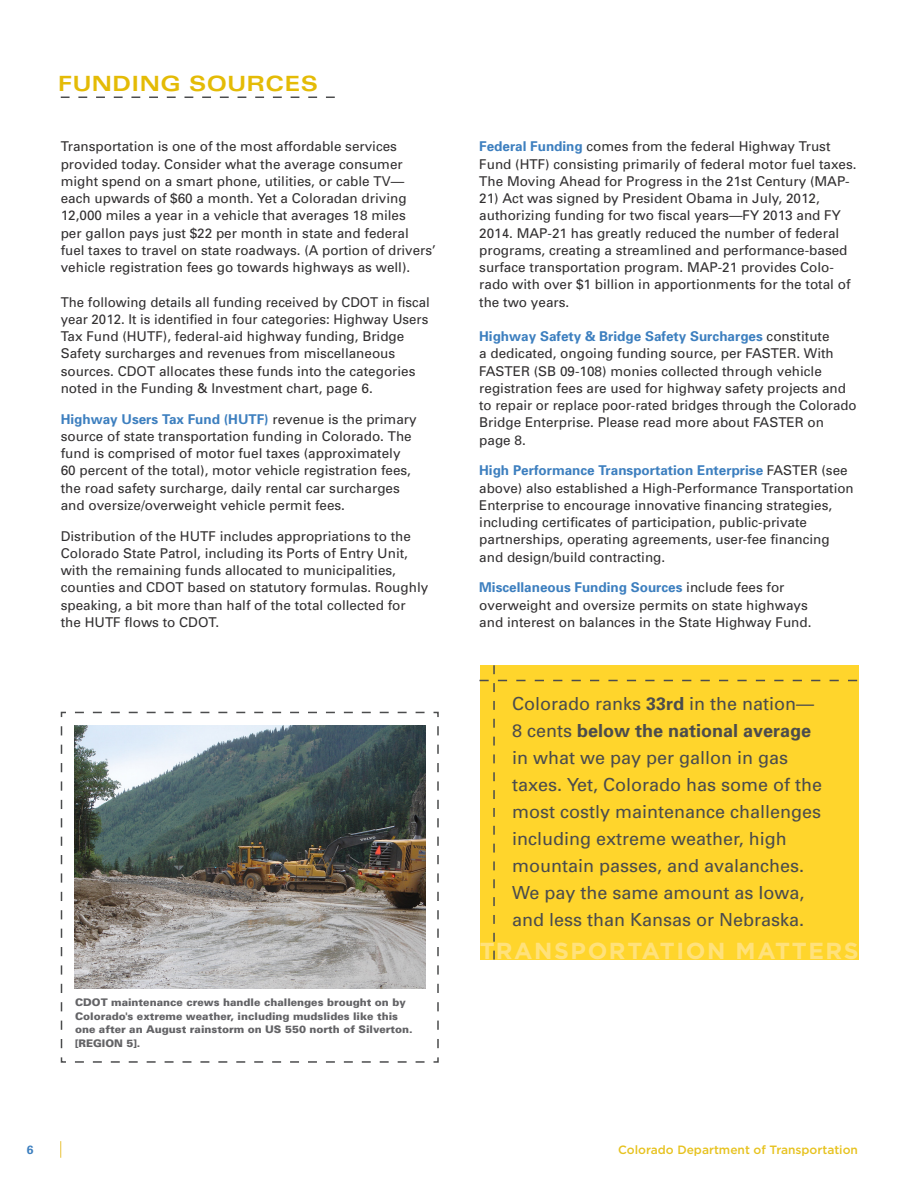
<style>
.page{position:relative;width:918px;height:1188px;background:#fff}
.page>*{position:absolute;margin:0;border:0;box-sizing:border-box;transform-origin:0 0}
.t1{font:700 23.1px "Gotham";letter-spacing:.07em;color:#ffe48a}
.Page_Heading{font:700 expanded 21px "Univers";letter-spacing:.02em;color:#e4bb06}
.Pull_Quote{font:18px/27px "Univers";color:#4b4c4d}
.Main_Copy{font:13.5px/17.2px "Univers";color:#312f30}
.t2{font:500 12px "Gotham";color:#e4bb06}
.t3{font:700 12px "Univers";color:#3d7fbf}
.t4{font:900 10.5px/13.5px "Univers";color:#636366}
.s1{font-weight:700;color:#3d7fbf}
.s2{font-weight:700}
</style>
<div class="page">
<svg style="left:60px;top:1141px;width:1px;height:17px"></svg>
<svg style="left:61px;top:97px;width:274px;height:1px"></svg>
<svg style="left:479px;top:665px;width:378px;height:295px;background:#fed73b"></svg>
<svg style="left:60px;top:711px;width:379px;height:352px"></svg>
<img style="left:74px;top:726px;width:351px;height:262px">
<p class="Page_Heading" style="left:58px;top:72px;width:261px">FUNDING SOURCES</p>
<p class="Main_Copy" style="left:61px;top:138px;width:377px">Transportation is one of the most affordable services provided today. Consider what the average consumer might spend on a smart phone, utilities, or cable TV— each upwards of $60 a month. Yet a Coloradan driving 12,000 miles a year in a vehicle that averages 18 miles<br>per gallon pays just $22 per month in state and federal fuel taxes to travel on state roadways. (A portion of drivers’ vehicle registration fees go towards highways as well).</p>
<p class="Main_Copy" style="left:61px;top:293px;width:371px">The following details all funding received by CDOT in fiscal year 2012. It is identified in four categories: Highway Users Tax Fund (HUTF), federal-aid highway funding, Bridge Safety surcharges and revenues from miscellaneous sources. CDOT allocates these funds into the categories noted in the Funding &amp; Investment chart, page 6.</p>
<p class="Main_Copy" style="left:61px;top:410px;width:357px"><span class="s1">Highway Users Tax Fund (HUTF)</span> revenue is the primary source of state transportation funding in Colorado. The fund is comprised of motor fuel taxes (approximately 60 percent of the total), motor vehicle registration fees, the road safety surcharge, daily rental car surcharges and oversize/overweight vehicle permit fees.</p>
<p class="Main_Copy" style="left:61px;top:527px;width:369px">Distribution of the HUTF includes appropriations to the Colorado State Patrol, including its Ports of Entry Unit, with the remaining funds allocated to municipalities, counties and CDOT based on statutory formulas. Roughly speaking, a bit more than half of the total collected for the HUTF flows to CDOT.</p>
<p class="t4" style="left:75px;top:995px;width:339px">CDOT maintenance crews handle challenges brought on by Colorado's extreme weather, including mudslides like this one after an August rainstorm on US 550 north of Silverton. [REGION 5].</p>
<p class="Main_Copy" style="left:479px;top:138px;width:379px"><span class="s1">Federal Funding</span> comes from the federal Highway Trust<br>Fund (HTF) consisting primarily of federal motor fuel taxes.<br>The Moving Ahead for Progress in the 21st Century (MAP-</p>
<p class="Main_Copy" style="left:479px;top:190px;width:373px">21) Act was signed by President Obama in July, 2012, authorizing funding for two fiscal years—FY 2013 and FY 2014. MAP-21 has greatly reduced the number of federal programs, creating a streamlined and performance-based surface transportation program. MAP-21 provides Colo&shy;rado with over $1 billion in apportionments for the total of the two years.</p>
<p class="Main_Copy" style="left:479px;top:328px;width:379px"><span class="s1">Highway Safety &amp; Bridge Safety Surcharges</span> constitute<br>a dedicated, ongoing funding source, per FASTER. With FASTER (SB 09-108) monies collected through vehicle registration fees are used for highway safety projects and to repair or replace poor-rated bridges through the Colorado Bridge Enterprise. Please read more about FASTER on page 8.</p>
<p class="Main_Copy" style="left:479px;top:462px;width:376px"><span class="s1">High Performance Transportation Enterprise</span> FASTER (see above) also established a High-Performance Transportation Enterprise to encourage innovative financing strategies, including certificates of participation, public-private partnerships, operating agreements, user-fee financing and design/build contracting.</p>
<p class="Main_Copy" style="left:479px;top:579px;width:334px"><span class="s1">Miscellaneous Funding Sources</span> include fees for overweight and oversize permits on state highways and interest on balances in the State Highway Fund.</p>
<p class="Pull_Quote" style="left:512px;top:690px;width:312px">Colorado ranks <span class="s2">33rd</span> in the nation— 8 cents <span class="s2">below the national average </span>in what we pay per gallon in gas taxes. Yet, Colorado has some of the most costly maintenance challenges including extreme weather, high mountain passes, and avalanches.<br>We pay the same amount as Iowa, and less than Kansas or Nebraska.</p>
<h1 class="t1" style="left:479px;top:938px;width:381px">TRANSPORTATION MATTERS</h1>
<p class="t3" style="left:27px;top:1142px;width:8px">6</p>
<p class="t2" style="left:618px;top:1143px;width:241px">Colorado Department of Transportation</p>
</div>
